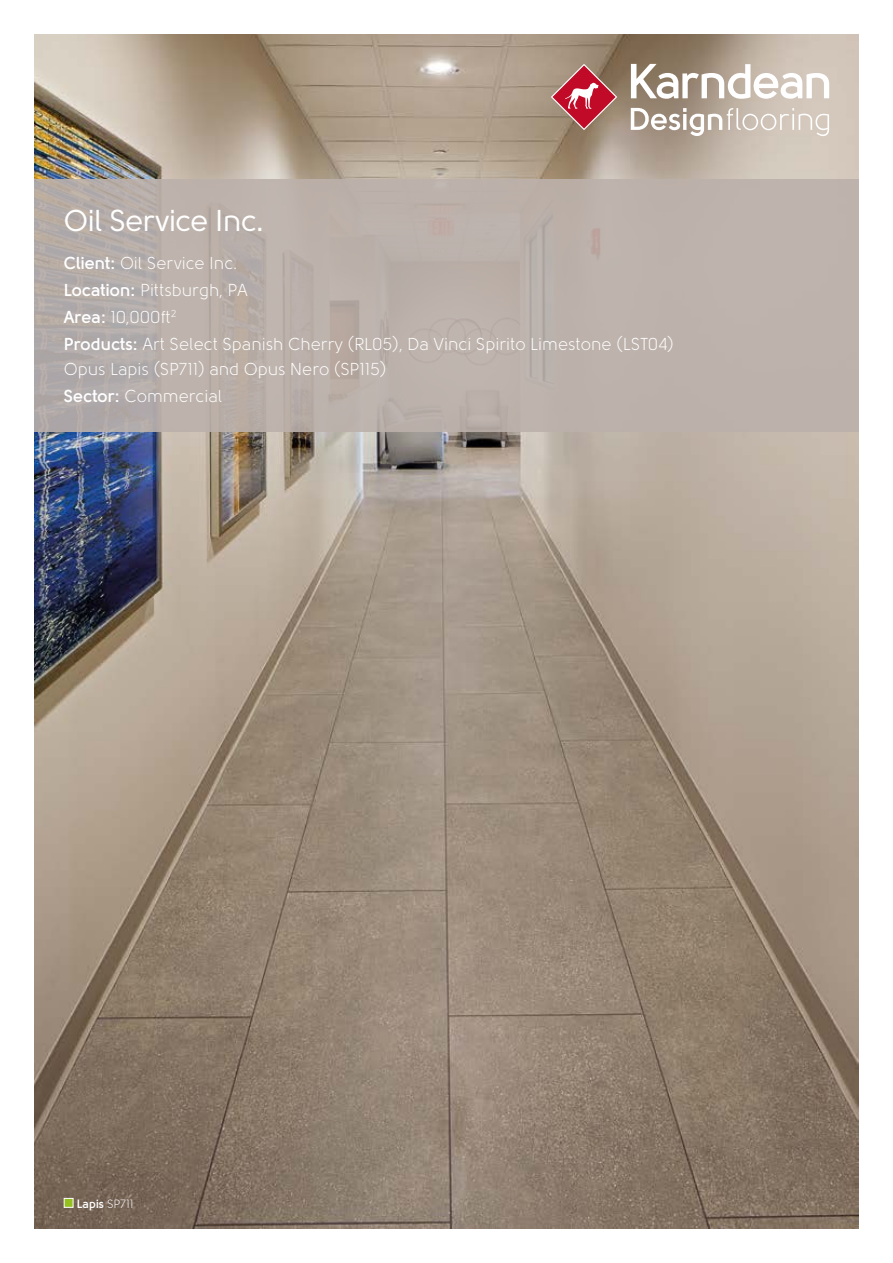
<style>
.page{position:relative;width:893px;height:1263px;background:#fff}
.page>*{position:absolute;margin:0;border:0;box-sizing:border-box;transform-origin:0 0}
.t1{font:30px "Solomon";letter-spacing:-.01em;color:#fff}
.t2{font:17.25px/27px "Solomon";color:#fff}
.t3{font:700 12px "Solomon";color:#fff}
.s1{font-weight:700}
.s2{font-weight:400}
</style>
<div class="page">
<img style="left:34px;top:34px;width:825px;height:1195px">
<div style="left:34px;top:179px;width:825px;height:252px;background:#bcb1ab"></div>
<svg style="left:631px;top:64px;width:198px;height:35px"></svg>
<svg style="left:551px;top:64px;width:66px;height:66px;background:#b46464"></svg>
<svg style="left:631px;top:108px;width:198px;height:28px"></svg>
<div style="left:64px;top:1198px;width:9px;height:10px;background:#95c11f;border:1px solid #fff"></div>
<h1 class="t1" style="left:64px;top:204px;width:202px">Oil Service Inc.</h1>
<p class="t2" style="left:64px;top:249px;width:612px"><span class="s1">Client:</span> Oil Service Inc.<br><span class="s1">Location:</span> Pittsburgh, PA<br><span class="s1">Area:</span> 10,000ft<sup>2<br></sup><span class="s1">Products:</span> Art Select Spanish Cherry (RL05), Da Vinci Spirito Limestone (LST04)</p>
<p class="t2" style="left:64px;top:355px;width:324px">Opus Lapis (SP711) and Opus Nero (SP115)<br><span class="s1">Sector:</span> Commercial</p>
<p class="t3" style="left:77px;top:1196px;width:58px">Lapis <span class="s2">SP711</span></p>
</div>
